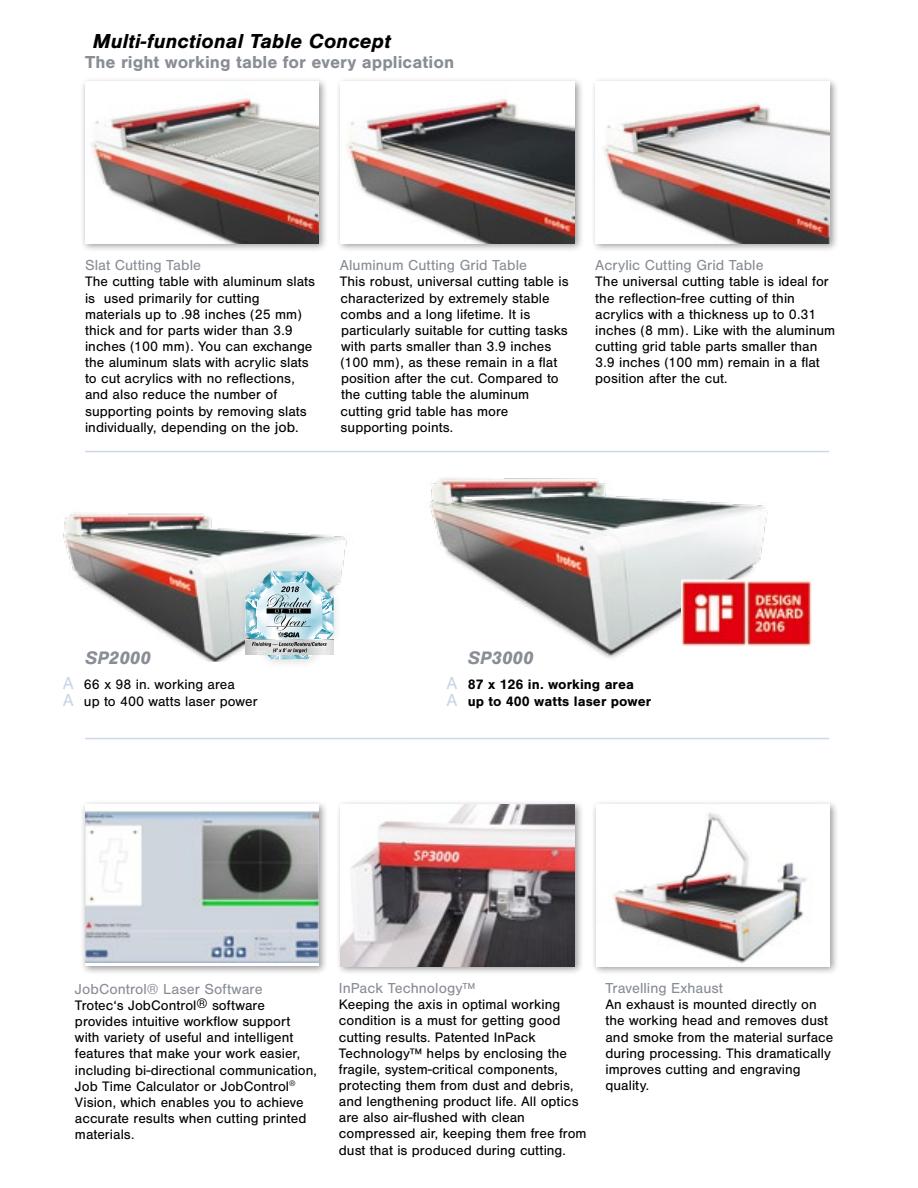
<style>
.page{position:relative;width:918px;height:1188px;background:#fff}
.page>*{position:absolute;margin:0;border:0;box-sizing:border-box;transform-origin:0 0}
.t1{font:italic 700 21px "Nimbus San";letter-spacing:.005em;color:#000}
.t2{font:italic 700 18.75px "Nimbus San";color:#888d96}
.t3{font:700 18px "Nimbus San";color:#888d96}
.t4{font:15px "Nimbus San";letter-spacing:.005em;color:#888d96}
.t5{font:14.25px/16.2px "Nimbus San";letter-spacing:.005em;color:#000}
.t6{font:700 14.25px/17.9px "Nimbus San";letter-spacing:.005em;color:#000}
.s1{font-size:15px}
.s2{font-size:18px;color:#cbd5e6}
.s3{font-weight:400;font-size:18px;color:#cbd5e6}
</style>
<div class="page">
<img style="left:423px;top:452px;width:406px;height:206px">
<img style="left:63px;top:512px;width:284px;height:150px">
<hr style="left:85px;top:738px;width:744px;height:1px;background:#ced9e6">
<hr style="left:85px;top:451px;width:744px;height:1px;background:#ced9e6">
<div style="left:81px;top:800px;width:247px;height:176px;background:#000;opacity:.4"></div>
<div style="left:85px;top:804px;width:234px;height:162px;background:#fff"></div>
<img style="left:85px;top:811px;width:234px;height:152px">
<div style="left:336px;top:800px;width:248px;height:176px;background:#000;opacity:.4"></div>
<img style="left:341px;top:804px;width:233px;height:162px">
<div style="left:591px;top:800px;width:248px;height:176px;background:#000;opacity:.4"></div>
<img style="left:596px;top:804px;width:233px;height:162px">
<div style="left:81px;top:77px;width:247px;height:176px;background:#000;opacity:.4"></div>
<img style="left:85px;top:82px;width:234px;height:161px">
<div style="left:336px;top:77px;width:248px;height:176px;background:#000;opacity:.4"></div>
<img style="left:341px;top:82px;width:233px;height:161px">
<div style="left:591px;top:77px;width:248px;height:176px;background:#000;opacity:.4"></div>
<img style="left:596px;top:82px;width:234px;height:161px">
<img style="left:681px;top:579px;width:131px;height:68px">
<img style="left:237px;top:563px;width:108px;height:99px">
<svg style="left:244px;top:569px;width:91px;height:94px"></svg>
<h1 class="t1" style="left:93px;top:28px;width:300px">Multi-functional Table Concept</h1>
<p class="t3" style="left:85px;top:52px;width:371px">The right working table for every application</p>
<p class="t4" style="left:85px;top:257px;width:118px">Slat Cutting Table</p>
<p class="t5" style="left:85px;top:274px;width:232px">The cutting table with aluminum slats is used primarily for cutting materials up to .98 inches (25 mm) thick and for parts wider than 3.9 inches (100 mm). You can exchange the aluminum slats with acrylic slats to cut acrylics with no reflections, and also reduce the number of supporting points by removing slats individually, depending on the <span class="s1">job.</span></p>
<p class="t4" style="left:340px;top:257px;width:189px">Aluminum Cutting Grid Table</p>
<p class="t5" style="left:340px;top:274px;width:230px">This robust, universal cutting table is characterized by extremely stable combs and a long lifetime. It is particularly suitable for cutting tasks with parts smaller than 3.9 inches (100 mm), as these remain in a flat position after the cut. Compared to the cutting table the aluminum cutting grid table has more supporting points.</p>
<p class="t4" style="left:595px;top:257px;width:170px">Acrylic Cutting Grid Table</p>
<p class="t5" style="left:595px;top:274px;width:241px">The universal cutting table is ideal for the reflection-free cutting of thin acrylics with a thickness up to 0.31 inches (8 mm). Like with the aluminum cutting grid table parts smaller than 3.9 inches (100 mm) remain in a flat position after the cut.</p>
<h2 class="t2" style="left:85px;top:647px;width:67px">SP2000</h2>
<h2 class="t2" style="left:468px;top:647px;width:67px">SP3000</h2>
<p class="t5" style="left:63px;top:675px;width:197px;line-height:17.9px"><span class="s2">A</span> 66 x 98 in. working area<br><span class="s2">A</span> up to 400 watts laser power</p>
<p class="t6" style="left:446px;top:675px;width:206px"><span class="s3">A</span> 87 x 126 in. working area<br><span class="s3">A</span> up to 400 watts laser power</p>
<p class="t4" style="left:75px;top:981px;width:189px">JobControl® Laser Software</p>
<p class="t5" style="left:75px;top:997px;width:243px">Trotec‘s JobControl® software provides intuitive workflow support with variety of useful and intelligent features that make your work easier, including bi-directional communication, Job Time Calculator or JobControl<sup>® </sup>Vision, which enables you to achieve accurate results when cutting printed materials.</p>
<p class="t4" style="left:339px;top:980px;width:138px">InPack Technology™</p>
<p class="t5" style="left:339px;top:997px;width:249px">Keeping the axis in optimal working condition is a must for getting good cutting results. Patented InPack Technology™ helps by enclosing the fragile, system-critical components, protecting them from dust and debris, and lengthening product life. All optics are also air-flushed with clean compressed air, keeping them free from dust that is produced during cutting.</p>
<p class="t4" style="left:606px;top:980px;width:119px">Travelling Exhaust</p>
<p class="t5" style="left:606px;top:997px;width:229px">An exhaust is mounted directly on the working head and removes dust and smoke from the material surface during processing. This dramatically improves cutting and engraving quality.</p>
</div>
